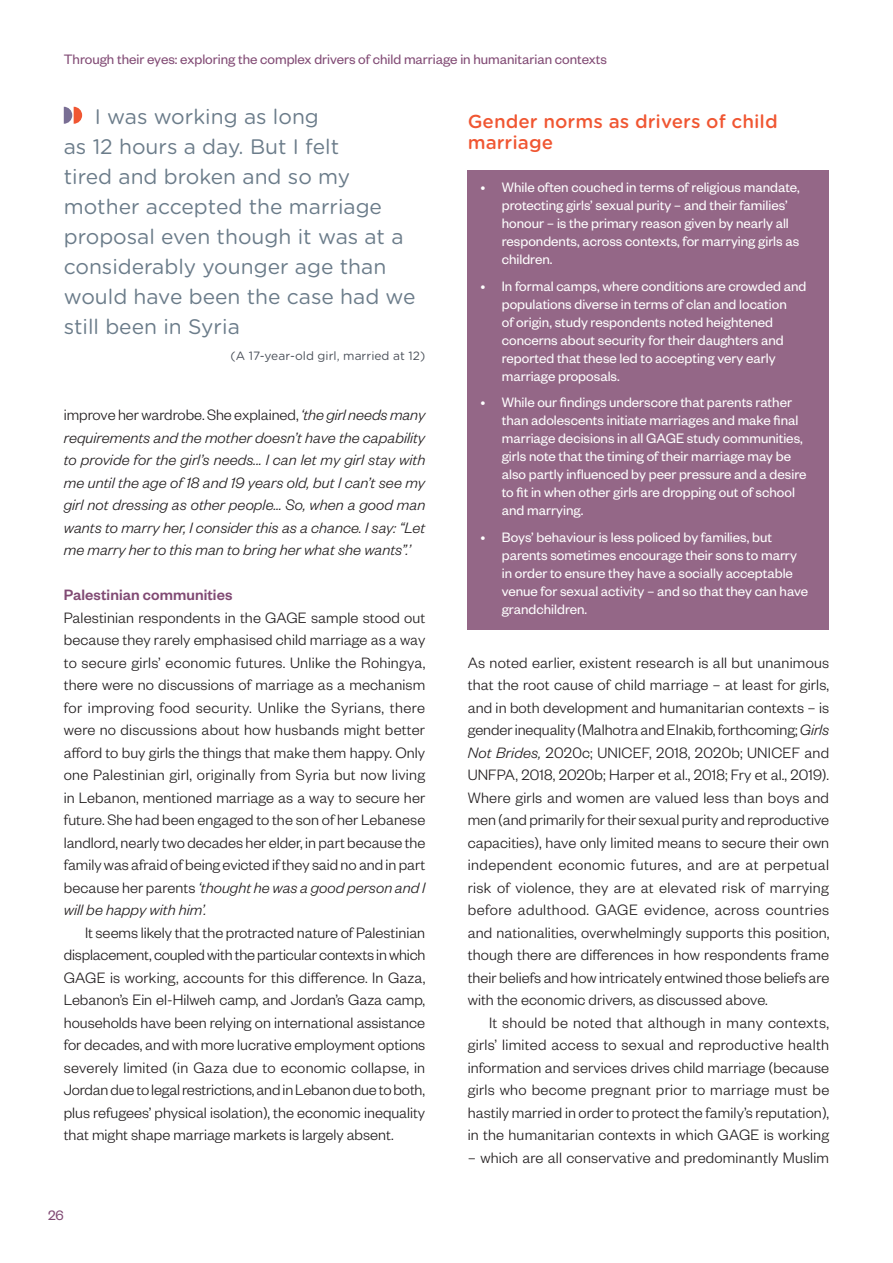
<style>
.page{position:relative;width:893px;height:1263px;background:#fff}
.page>*{position:absolute;margin:0;border:0;box-sizing:border-box;transform-origin:0 0}
.Quotes{font:21px/30px "Gotham Rounded";color:#6b7c8a}
.Heading_2_no_number{font:500 18px/21.6px "Gotham Rnd S Sm";color:#f05632}
.Body_text_1st_Para{font:300 16.5px/22.5px "Founders Grotesk";color:#231f20;text-align:justify}
.Body_text{font:300 16.5px/22.5px "Founders Grotesk";letter-spacing:.01em;color:#231f20;text-align:justify}
.Body_text_1st_Para-2{font:italic 300 16.5px/22.5px "Founders Grotesk";letter-spacing:.005em;color:#231f20;text-align:justify}
.Heading_4{font:500 16.5px "Founders Grotesk";letter-spacing:.005em;color:#814a74}
.t1{font:15px/18px "Founders Grotesk";color:#fff}
.t2{font:15px "Founders Grotesk";color:#814a74}
.Quotes_source{font:12px "Gotham Rounded";color:#4b515a}
.s1{font-style:normal}
.s2{font-style:italic}
</style>
<div class="page">
<svg style="left:64px;top:107px;width:18px;height:17px"></svg>
<div style="left:468px;top:170px;width:361px;height:459px;background:#946787"></div>
<p class="t2" style="left:64px;top:50px;width:545px">Through their eyes: exploring the complex drivers of child marriage in humanitarian contexts</p>
<p class="Quotes" style="left:64px;top:100px;width:353px;text-indent:31px">I was working as long<br>as 12 hours a day. But I felt<br>tired and broken and so my mother accepted the marriage proposal even though it was at a considerably younger age than would have been the case had we still been in Syria</p>
<p class="Quotes_source" style="left:231px;top:348px;width:196px">(A 17-year-old girl, married at 12)</p>
<p class="Body_text_1st_Para-2" style="left:64px;top:403px;width:363px"><span class="s1">improve her wardrobe. She explained,</span> ‘the girl needs many requirements and the mother doesn’t have the capability to provide for the girl’s needs... I can let my girl stay with me until the age of 18 and 19 years old, but I can’t see my girl not dressing as other people... So, when a good man wants to marry her, I consider this as a chance. I say: “Let me marry her to this man to bring her what she wants”.’</p>
<p class="Heading_4" style="left:64px;top:584px;width:170px">Palestinian communities</p>
<p class="Body_text_1st_Para" style="left:64px;top:605px;width:363px">Palestinian respondents in the GAGE sample stood out because they rarely emphasised child marriage as a way to secure girls’ economic futures. Unlike the Rohingya, there were no discussions of marriage as a mechanism for improving food security. Unlike the Syrians, there were no discussions about how husbands might better afford to buy girls the things that make them happy. Only one Palestinian girl, originally from Syria but now living in Lebanon, mentioned marriage as a way to secure her future. She had been engaged to the son of her Lebanese landlord, nearly two decades her elder, in part because the family was afraid of being evicted if they said no and in part because her parents <span class="s2">‘thought he was a good person and I will be happy with him’.</span></p>
<p class="Body_text" style="left:64px;top:920px;width:363px;text-indent:21px">It seems likely that the protracted nature of Palestinian displacement, coupled with the particular contexts in which GAGE is working, accounts for this difference. In Gaza, Lebanon’s Ein el-Hilweh camp, and Jordan’s Gaza camp, households have been relying on international assistance for decades, and with more lucrative employment options severely limited (in Gaza due to economic collapse, in Jordan due to legal restrictions, and in Lebanon due to both, plus refugees’ physical isolation), the economic inequality that might shape marriage markets is largely absent.</p>
<p class="t2" style="left:48px;top:1206px;width:17px">26</p>
<p class="Heading_2_no_number" style="left:468px;top:109px;width:312px">Gender norms as drivers of child marriage</p>
<p class="t1" style="left:502px;top:178px;width:299px;text-indent:-21px">• While often couched in terms of religious mandate, protecting girls’ sexual purity – and their families’ honour – is the primary reason given by nearly all respondents, across contexts, for marrying girls as children.</p>
<p class="t1" style="left:502px;top:276px;width:306px;text-indent:-21px">• In formal camps, where conditions are crowded and populations diverse in terms of clan and location<br>of origin, study respondents noted heightened concerns about security for their daughters and reported that these led to accepting very early marriage proposals.</p>
<p class="t1" style="left:502px;top:393px;width:306px;text-indent:-21px">• While our findings underscore that parents rather than adolescents initiate marriages and make final marriage decisions in all GAGE study communities, girls note that the timing of their marriage may be also partly influenced by peer pressure and a desire to fit in when other girls are dropping out of school and marrying.</p>
<p class="t1" style="left:502px;top:527px;width:308px;text-indent:-21px">• Boys’ behaviour is less policed by families, but parents sometimes encourage their sons to marry in order to ensure they have a socially acceptable venue for sexual activity – and so that they can have grandchildren.</p>
<p class="Body_text_1st_Para" style="left:468px;top:650px;width:363px">As noted earlier, existent research is all but unanimous that the root cause of child marriage – at least for girls, and in both development and humanitarian contexts – is gender inequality (Malhotra and Elnakib, forthcoming; <span class="s2">Girls Not Brides,</span> 2020c; UNICEF, 2018, 2020b; UNICEF and UNFPA, 2018, 2020b; Harper et al., 2018; Fry et al., 2019).<br>Where girls and women are valued less than boys and men (and primarily for their sexual purity and reproductive capacities), have only limited means to secure their own independent economic futures, and are at perpetual risk of violence, they are at elevated risk of marrying before adulthood. GAGE evidence, across countries and nationalities, overwhelmingly supports this position, though there are differences in how respondents frame their beliefs and how intricately entwined those beliefs are with the economic drivers, as discussed above.</p>
<p class="Body_text" style="left:468px;top:1010px;width:363px;text-indent:21px">It should be noted that although in many contexts, girls’ limited access to sexual and reproductive health information and services drives child marriage (because girls who become pregnant prior to marriage must be hastily married in order to protect the family’s reputation), in the humanitarian contexts in which GAGE is working</p>
<p class="Body_text" style="left:468px;top:1145px;width:363px">– which are all conservative and predominantly Muslim</p>
</div>
